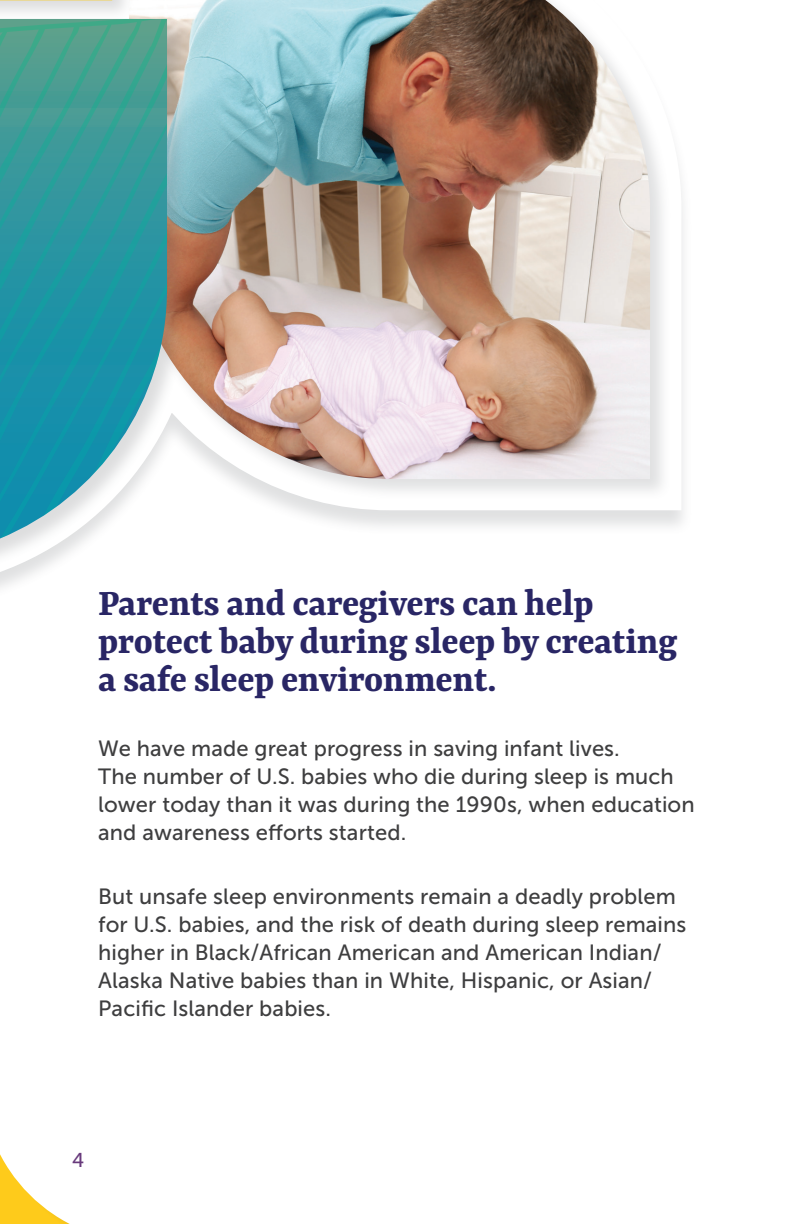
<style>
.page{position:relative;width:792px;height:1224px;background:#fff}
.page>*{position:absolute;margin:0;border:0;box-sizing:border-box;transform-origin:0 0}
.t1{font:700 40px/38px "Yrsa";letter-spacing:-.01em;color:#292665}
.t2{font:22px/28px "Museo Sans 500";letter-spacing:.005em;color:#3e3e3f}
.t3{font:20px "Museo Sans 500";color:#683a7c}
</style>
<div class="page">
<svg style="left:0;top:188px;width:684px;height:400px"></svg>
<div style="left:127px;top:0;width:545px;height:501px;background:#62656a;opacity:.2"></div>
<img style="left:134px;top:0;width:516px;height:479px">
<div style="left:0;top:0;width:134px;height:22px;background:#54565a;opacity:.2"></div>
<svg style="left:0;top:0;width:118px;height:6px"></svg>
<div style="left:0;top:17px;width:189px;height:564px;background:#54565a;opacity:.2"></div>
<svg style="left:0;top:19px;width:167px;height:520px;background:#46a3aa"></svg>
<h2 class="t1" style="left:98px;top:582px;width:581px">Parents and caregivers can help protect baby during sleep by creating a safe sleep environment.</h2>
<p class="t2" style="left:98px;top:735px;width:598px">We have made great progress in saving infant lives.<br>The number of U.S. babies who die during sleep is much lower today than it was during the 1990s, when education and awareness efforts started.</p>
<p class="t2" style="left:98px;top:883px;width:590px">But unsafe sleep environments remain a deadly problem for U.S. babies, and the risk of death during sleep remains higher in Black/African American and American Indian/ Alaska Native babies than in White, Hispanic, or Asian/ Pacific Islander babies.</p>
<p class="t3" style="left:72px;top:1149px;width:14px">4</p>
</div>
